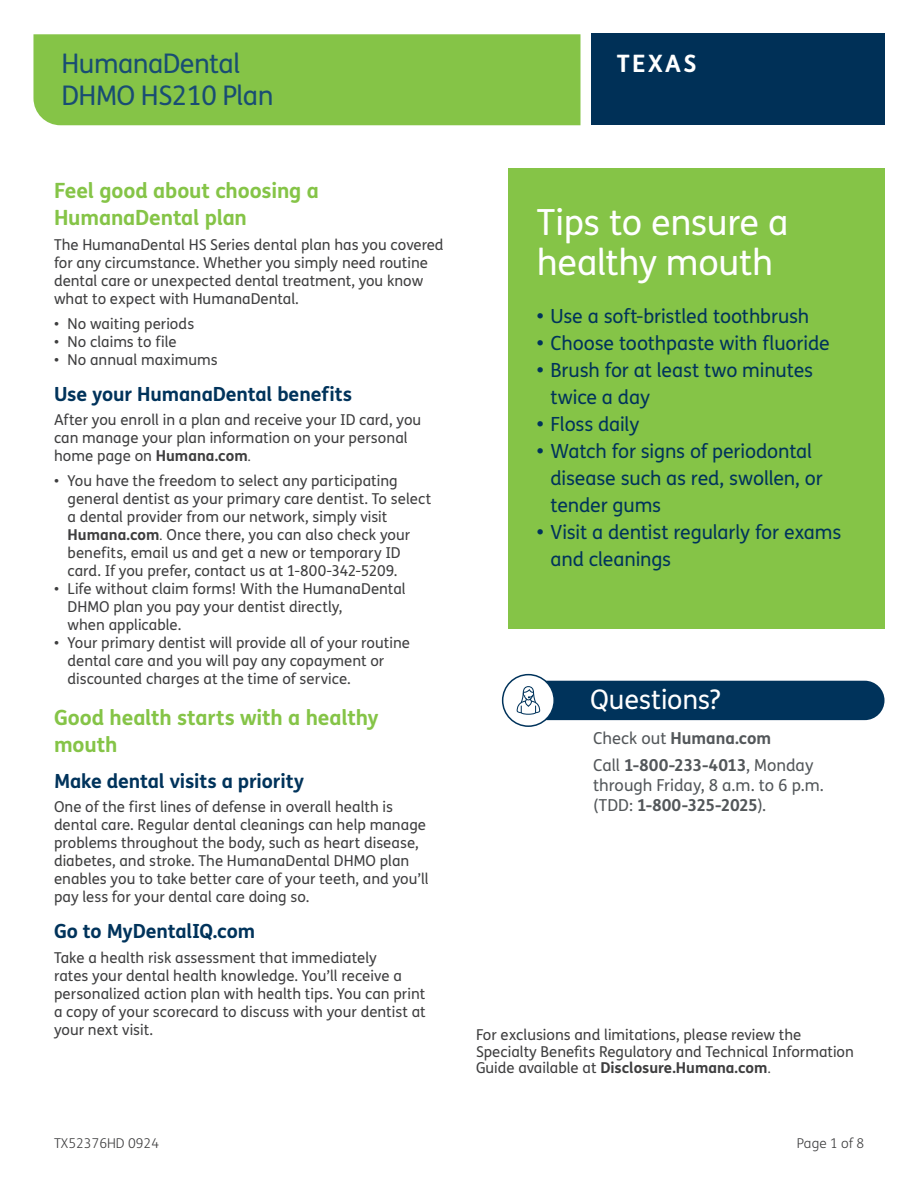
<style>
.page{position:relative;width:918px;height:1188px;background:#fff}
.page>*{position:absolute;margin:0;border:0;box-sizing:border-box;transform-origin:0 0}
.Headline_24_27_White{font:36px/40.5px "FS Humana";letter-spacing:-.01em;color:#fff}
.t1{font:27px "FS Humana";letter-spacing:-.02em;color:#194d73}
.t2{font:27px "FS Humana";letter-spacing:-.01em;color:#fff}
.t3{font:700 24px "FS Humana";letter-spacing:.1em;color:#fff}
.Headline_24_27_Green{font:700 21px/27px "FS Humana";letter-spacing:-.01em;color:#85c447}
.t4{font:19.5px/27px "FS Humana";letter-spacing:-.01em;color:#00335b}
.Subhead_15_18_Dark_Green_in_LifeBlock{font:700 19.5px "FS Humana";letter-spacing:-.005em;color:#00335b}
.t5{font:16.5px/19.8px "FS Humana";color:#53575a}
.t6{font:700 16.5px "FS Humana";letter-spacing:-.03em;color:#53575a}
.t7{font:700 16.5px "FS Humana";letter-spacing:-.005em;color:#53575a}
.Body_Copy_8_5_12_Dark_Gray{font:15px/18px "FS Humana";color:#3e3e3f}
.body{font:15px/18px "FS Humana";color:#3e3e3f}
.t8{font:300 13.5px "FS Humana";color:#3e3e3f}
.s1{font-weight:700}
.s2{font-weight:300}
.s3{font-weight:400}
</style>
<div class="page">
<div style="left:33px;top:34px;width:547px;height:91px;background:#85c447"></div>
<div style="left:591px;top:33px;width:294px;height:92px;background:#003057"></div>
<div style="left:508px;top:169px;width:377px;height:460px;background:#85c447"></div>
<div style="left:508px;top:681px;width:377px;height:39px;background:#00335b;border-radius:20px"></div>
<div style="left:503px;top:675px;width:51px;height:51px;background:#fff;border-radius:50%"></div>
<div style="left:502px;top:674px;width:53px;height:53px;border:2px solid #00335b;border-radius:50%"></div>
<svg style="left:517px;top:686px;width:23px;height:29px"></svg>
<h2 class="t1" style="left:62px;top:45px;width:180px">HumanaDental</h2>
<h3 class="t3" style="left:617px;top:45px;width:81px">TEXAS</h3>
<h2 class="t1" style="left:62px;top:77px;width:214px">DHMO HS210 Plan</h2>
<p class="Headline_24_27_Green" style="left:54px;top:176px;width:266px">Feel good about choosing a<br>HumanaDental plan</p>
<p class="body" style="left:54px;top:235px;width:391px">The HumanaDental HS Series dental plan has you covered for any circumstance. Whether you simply need routine dental care or unexpected dental treatment, you know what to expect with HumanaDental.</p>
<p class="Body_Copy_8_5_12_Dark_Gray" style="left:54px;top:314px;width:142px">• No waiting periods</p>
<p class="Body_Copy_8_5_12_Dark_Gray" style="left:54px;top:332px;width:124px">• No claims to file</p>
<p class="Body_Copy_8_5_12_Dark_Gray" style="left:54px;top:350px;width:165px">• No annual maximums</p>
<p class="Subhead_15_18_Dark_Green_in_LifeBlock" style="left:54px;top:379px;width:300px">Use your HumanaDental benefits</p>
<p class="Body_Copy_8_5_12_Dark_Gray" style="left:54px;top:411px;width:369px">After you enroll in a plan and receive your ID card, you can manage your plan information on your personal home page on <span class="s1">Humana.com</span><span class="s2">.</span></p>
<p class="Body_Copy_8_5_12_Dark_Gray" style="left:68px;top:471px;width:365px;text-indent:-14px">• You have the freedom to select any participating general dentist as your primary care dentist. To select a dental provider from our network, simply visit <span class="s1">Humana.com</span><span class="s2">.</span> Once there, you can also check your benefits, email us and get a new or temporary ID card. If you prefer, contact us at 1-800-342-5209.</p>
<p class="Body_Copy_8_5_12_Dark_Gray" style="left:68px;top:579px;width:340px;text-indent:-14px">• Life without claim forms! With the HumanaDental<br>DHMO plan you pay your dentist directly,<br>when applicable.</p>
<p class="Body_Copy_8_5_12_Dark_Gray" style="left:68px;top:633px;width:344px;text-indent:-14px">• Your primary dentist will provide all of your routine dental care and you will pay any copayment or discounted charges at the time of service.</p>
<p class="Headline_24_27_Green" style="left:54px;top:702px;width:326px">Good health starts with a healthy mouth</p>
<p class="Subhead_15_18_Dark_Green_in_LifeBlock" style="left:54px;top:766px;width:252px">Make dental visits a priority</p>
<p class="Body_Copy_8_5_12_Dark_Gray" style="left:54px;top:798px;width:376px">One of the first lines of defense in overall health is dental care. Regular dental cleanings can help manage problems throughout the body, such as heart disease, diabetes, and stroke. The HumanaDental DHMO plan enables you to take better care of your teeth, and you’ll pay less for your dental care doing so.</p>
<p class="Subhead_15_18_Dark_Green_in_LifeBlock" style="left:54px;top:916px;width:203px">Go to MyDentalIQ.com</p>
<p class="Body_Copy_8_5_12_Dark_Gray" style="left:54px;top:948px;width:373px">Take a health risk assessment that immediately<br>rates your dental health knowledge. You’ll receive a personalized action plan with health tips. You can print a copy of your scorecard to discuss with your dentist at your next visit.</p>
<p class="Headline_24_27_White" style="left:537px;top:201px;width:253px">Tips to ensure a healthy mouth</p>
<p class="t4" style="left:537px;top:302px;width:274px"><span class="s1">•</span> Use a soft-bristled toothbrush</p>
<p class="t4" style="left:537px;top:329px;width:294px"><span class="s1">•</span> Choose toothpaste with fluoride</p>
<p class="t4" style="left:550px;top:356px;width:264px;text-indent:-14px"><span class="s1">•</span> Brush for at least two minutes twice a day</p>
<p class="t4" style="left:537px;top:410px;width:104px"><span class="s1">•</span> Floss daily</p>
<p class="t4" style="left:550px;top:437px;width:274px;text-indent:-14px"><span class="s1">•</span> Watch for signs of periodontal disease such as red, swollen, or tender gums</p>
<p class="t4" style="left:550px;top:518px;width:292px;text-indent:-14px"><span class="s1">•</span> Visit a dentist regularly for exams and cleanings</p>
<p class="t2" style="left:590px;top:681px;width:132px">Questions?</p>
<p class="t7" style="left:593px;top:725px;width:179px"><span class="s3">Check out</span> Humana.com</p>
<p class="t5" style="left:593px;top:755px;width:232px">Call <span class="s1">1-800-233-4013</span>, Monday through Friday, 8 a.m. to 6 p.m.</p>
<p class="t6" style="left:593px;top:792px;width:174px"><span class="s3">(TDD:</span> 1-800-325-2025<span class="s3">).</span></p>
<p class="Body_Copy_8_5_12_Dark_Gray" style="left:476px;top:1027px;width:379px;line-height:16.5px">For exclusions and limitations, please review the<br>Specialty Benefits Regulatory and Technical Information<br>Guide available at <span class="s1">Disclosure.Humana.com</span><span class="s2">.</span></p>
<p class="t8" style="left:54px;top:1134px;width:107px">TX52376HD 0924</p>
<p class="t8" style="left:797px;top:1134px;width:69px">Page 1 of 8</p>
</div>
